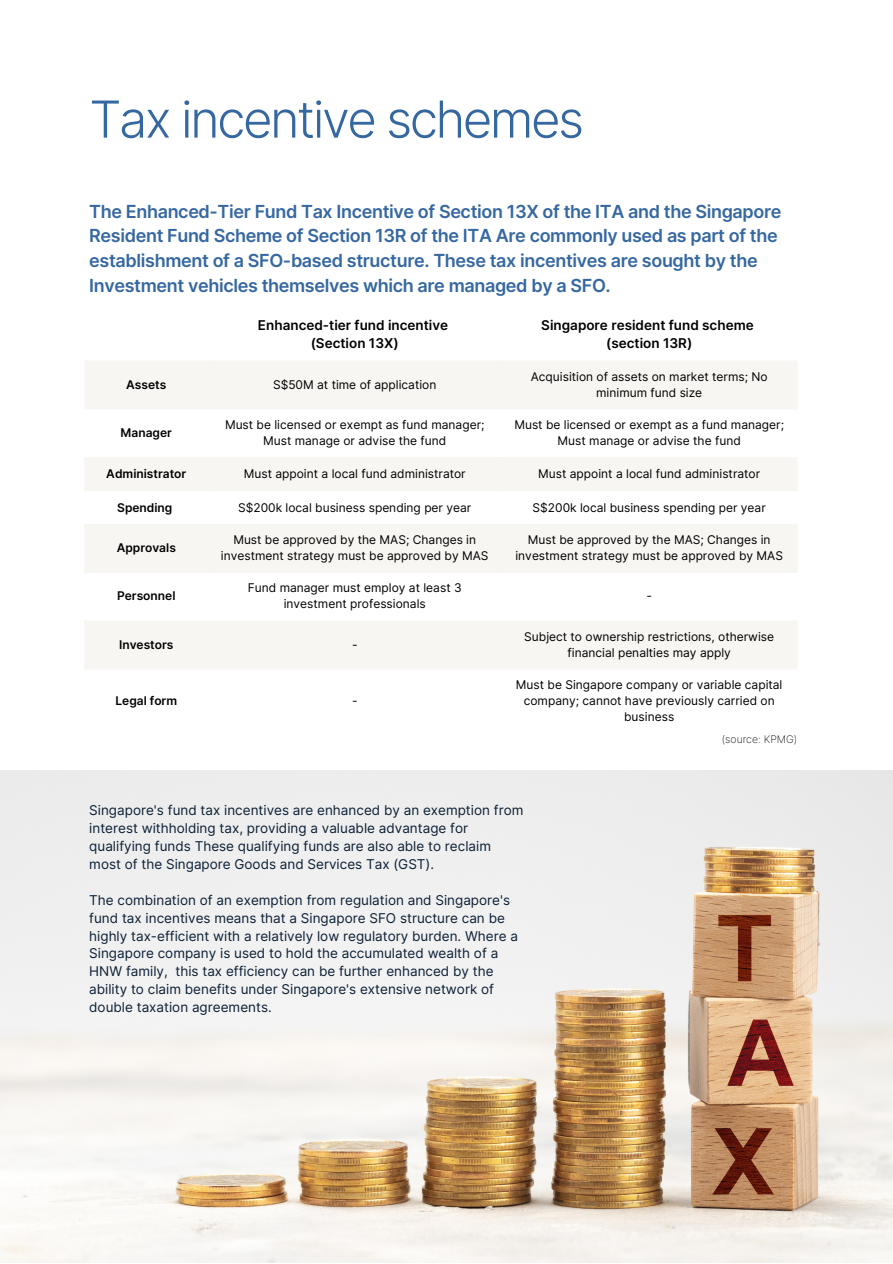
<style>
.page{position:relative;width:893px;height:1264px;background:#fff}
.page>*{position:absolute;margin:0;border:0;box-sizing:border-box;transform-origin:0 0}
.t1{font:300 51px "Inter";letter-spacing:-.05em;color:#3567a1}
.t2{font:600 18px/24.8px "Inter";letter-spacing:-.02em;color:#3567a1}
.t3{font:13.5px/18px "Inter";color:#0b1f36}
.t4{font:600 13.5px "Inter";color:#000}
.t5{font:12px/16px "Inter";color:#000;text-align:center}
.t6{font:600 12px "Inter";color:#000}
.t7{font:200 10.5px "Inter";color:#000}
</style>
<div class="page">
<svg style="left:84px;top:360px;width:713px;height:309px;fill:#f8f6f2"></svg>
<img style="left:0;top:770px;width:892px;height:492px">
<p class="t1" style="left:89px;top:88px;width:496px">Tax incentive schemes</p>
<p class="t2" style="left:89px;top:199px;width:693px">The Enhanced-Tier Fund Tax Incentive of Section 13X of the ITA and the Singapore Resident Fund Scheme of Section 13R of the ITA Are commonly used as part of the establishment of a SFO-based structure. These tax incentives are sought by the Investment vehicles themselves which are managed by a SFO.</p>
<p class="t4" style="left:258px;top:316px;width:192px">Enhanced-tier fund incentive</p>
<p class="t4" style="left:310px;top:334px;width:90px">(Section 13X)</p>
<p class="t4" style="left:541px;top:316px;width:214px">Singapore resident fund scheme</p>
<p class="t4" style="left:606px;top:334px;width:88px">(section 13R)</p>
<p class="t6" style="left:126px;top:377px;width:42px">Assets</p>
<p class="t5" style="left:273px;top:376px;width:165px">S$50M at time of application</p>
<p class="t5" style="left:530px;top:368px;width:238px">Acquisition of assets on market terms; No minimum fund size</p>
<p class="t6" style="left:121px;top:425px;width:53px">Manager</p>
<p class="t5" style="left:225px;top:416px;width:261px">Must be licensed or exempt as fund manager;</p>
<p class="t5" style="left:263px;top:432px;width:185px">Must manage or advise the fund</p>
<p class="t5" style="left:514px;top:416px;width:271px">Must be licensed or exempt as a fund manager;</p>
<p class="t5" style="left:557px;top:432px;width:185px">Must manage or advise the fund</p>
<p class="t6" style="left:106px;top:466px;width:81px">Administrator</p>
<p class="t5" style="left:244px;top:466px;width:223px">Must appoint a local fund administrator</p>
<p class="t5" style="left:538px;top:466px;width:223px">Must appoint a local fund administrator</p>
<p class="t6" style="left:117px;top:500px;width:57px">Spending</p>
<p class="t5" style="left:238px;top:499px;width:235px">S$200k local business spending per year</p>
<p class="t5" style="left:532px;top:499px;width:235px">S$200k local business spending per year</p>
<p class="t6" style="left:117px;top:540px;width:61px">Approvals</p>
<p class="t5" style="left:221px;top:531px;width:269px">Must be approved by the MAS; Changes in investment strategy must be approved by MAS</p>
<p class="t5" style="left:515px;top:531px;width:269px">Must be approved by the MAS; Changes in investment strategy must be approved by MAS</p>
<p class="t6" style="left:117px;top:588px;width:60px">Personnel</p>
<p class="t5" style="left:248px;top:580px;width:215px">Fund manager must employ at least 3 investment professionals</p>
<p class="t5" style="left:646px;top:588px;width:7px">-</p>
<p class="t6" style="left:119px;top:637px;width:56px">Investors</p>
<p class="t5" style="left:352px;top:636px;width:7px">-</p>
<p class="t6" style="left:115px;top:693px;width:63px">Legal form</p>
<p class="t5" style="left:352px;top:692px;width:7px">-</p>
<p class="t5" style="left:524px;top:628px;width:251px">Subject to ownership restrictions, otherwise financial penalties may apply</p>
<p class="t5" style="left:516px;top:676px;width:268px">Must be Singapore company or variable capital company; cannot have previously carried on business</p>
<p class="t7" style="left:721px;top:732px;width:77px">(source: KPMG)</p>
<p class="t3" style="left:89px;top:800px;width:435px">Singapore's fund tax incentives are enhanced by an exemption from interest withholding tax, providing a valuable advantage for qualifying funds These qualifying funds are also able to reclaim most of the Singapore Goods and Services Tax (GST).</p>
<p class="t3" style="left:89px;top:890px;width:430px">The combination of an exemption from regulation and Singapore's fund tax incentives means that a Singapore SFO structure can be highly tax-efficient with a relatively low regulatory burden. Where a Singapore company is used to hold the accumulated wealth of a HNW family, this tax efficiency can be further enhanced by the ability to claim benefits under Singapore's extensive network of double taxation agreements.</p>
</div>
